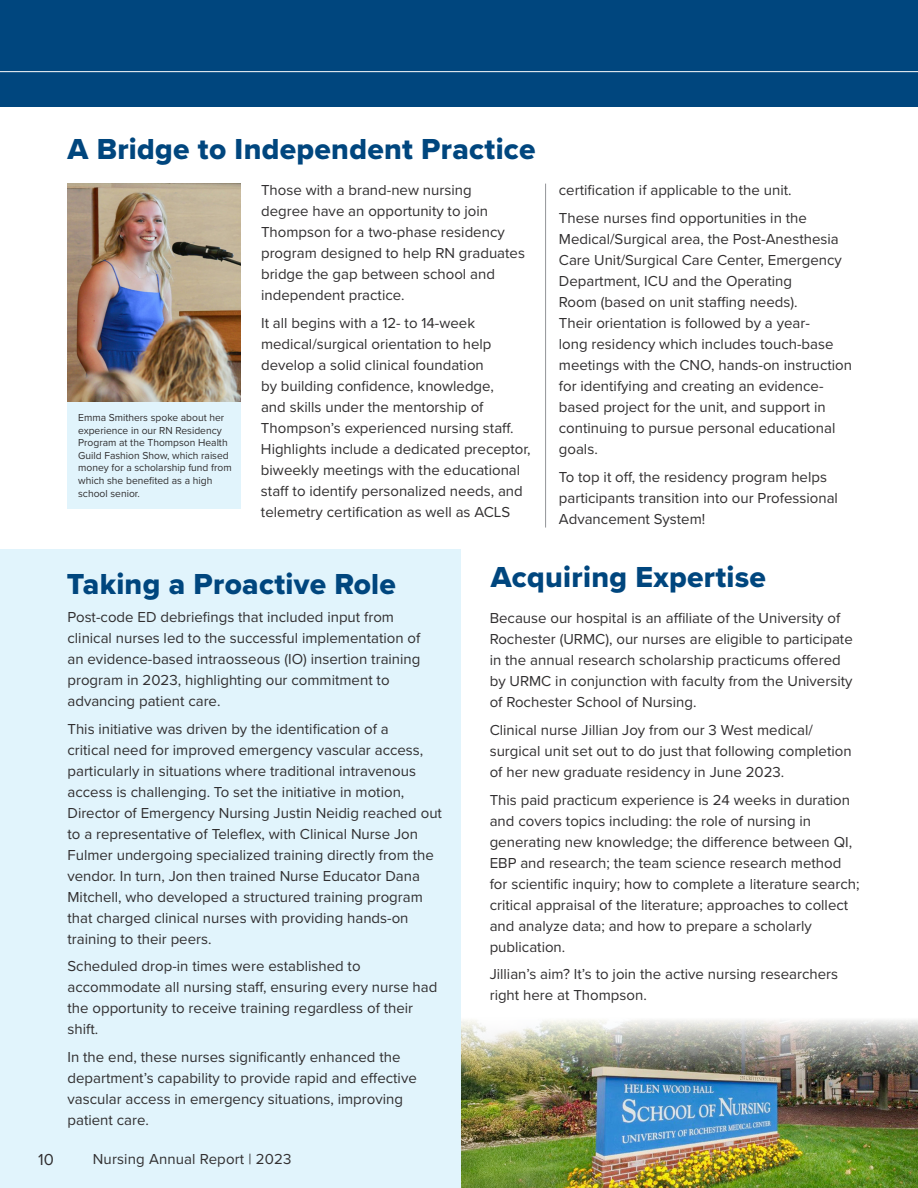
<style>
.page{position:relative;width:918px;height:1188px;background:#fff}
.page>*{position:absolute;margin:0;border:0;box-sizing:border-box;transform-origin:0 0}
.t1{font:30px "Proxima Nova Extrabld";letter-spacing:.01em;color:#00467e}
.Deck_CHM{font:16.5px "Proxima Nova";color:#312f30}
.Deck_CHM-2{font:15px/21px "Proxima Nova";color:#312f30}
.t2{font:10.5px/12.6px "Proxima Nova";color:#312f30}
</style>
<div class="page">
<img style="left:461px;top:1080px;width:457px;height:108px">
<img style="left:461px;top:1020px;width:457px;height:60px">
<div style="left:0;top:550px;width:461px;height:638px;background:#e1f4fc"></div>
<div style="left:0;top:0;width:918px;height:107px;background:#00467e"></div>
<hr style="left:0;top:71px;width:918px;height:1px;background:#fff">
<img style="left:67px;top:184px;width:174px;height:218px">
<div style="left:67px;top:402px;width:174px;height:107px;background:#e1f4fc"></div>
<hr style="left:545px;top:184px;width:1px;height:344px;background:#939598">
<p class="t1" style="left:68px;top:126px;width:470px">A Bridge to Independent Practice</p>
<p class="Deck_CHM-2" style="left:261px;top:179px;width:265px">Those with a brand-new nursing<br>degree have an opportunity to join<br>Thompson for a two-phase residency program designed to help RN graduates bridge the gap between school and independent practice.</p>
<p class="Deck_CHM-2" style="left:261px;top:312px;width:271px">It all begins with a 12- to 14-week medical/surgical orientation to help develop a solid clinical foundation<br>by building confidence, knowledge,<br>and skills under the mentorship of Thompson’s experienced nursing staff.<br>Highlights include a dedicated preceptor, biweekly meetings with the educational staff to identify personalized needs, and telemetry certification as well as ACLS</p>
<p class="t2" style="left:78px;top:411px;width:155px">Emma Smithers spoke about her experience in our RN Residency<br>Program at the Thompson Health<br>Guild Fashion Show, which raised money for a scholarship fund from which she benefited as a high school senior.</p>
<p class="Deck_CHM-2" style="left:559px;top:179px;width:234px">certification if applicable to the unit.</p>
<p class="Deck_CHM-2" style="left:559px;top:207px;width:295px">These nurses find opportunities in the Medical/Surgical area, the Post-Anesthesia Care Unit/Surgical Care Center, Emergency Department, ICU and the Operating<br>Room (based on unit staffing needs).<br>Their orientation is followed by a year-<br>long residency which includes touch-base meetings with the CNO, hands-on instruction for identifying and creating an evidence&shy;based project for the unit, and support in continuing to pursue personal educational goals.</p>
<p class="Deck_CHM-2" style="left:559px;top:466px;width:281px">To top it off, the residency program helps participants transition into our Professional<br>Advancement System!</p>
<p class="t1" style="left:67px;top:562px;width:331px">Taking a Proactive Role</p>
<p class="t1" style="left:491px;top:554px;width:277px">Acquiring Expertise</p>
<p class="Deck_CHM-2" style="left:68px;top:606px;width:354px">Post-code ED debriefings that included input from clinical nurses led to the successful implementation of an evidence-based intraosseous (IO) insertion training program in 2023, highlighting our commitment to advancing patient care.</p>
<p class="Deck_CHM-2" style="left:68px;top:718px;width:376px">This initiative was driven by the identification of a<br>critical need for improved emergency vascular access, particularly in situations where traditional intravenous access is challenging. To set the initiative in motion, Director of Emergency Nursing Justin Neidig reached out to a representative of Teleflex, with Clinical Nurse Jon Fulmer undergoing specialized training directly from the vendor. In turn, Jon then trained Nurse Educator Dana Mitchell, who developed a structured training program that charged clinical nurses with providing hands-on training to their peers.</p>
<p class="Deck_CHM-2" style="left:68px;top:955px;width:371px">Scheduled drop-in times were established to accommodate all nursing staff, ensuring every nurse had the opportunity to receive training regardless of their shift.</p>
<p class="Deck_CHM-2" style="left:68px;top:1046px;width:351px">In the end, these nurses significantly enhanced the department’s capability to provide rapid and effective vascular access in emergency situations, improving patient care.</p>
<p class="Deck_CHM-2" style="left:490px;top:607px;width:365px">Because our hospital is an affiliate of the University of Rochester (URMC), our nurses are eligible to participate in the annual research scholarship practicums offered by URMC in conjunction with faculty from the University of Rochester School of Nursing.</p>
<p class="Deck_CHM-2" style="left:490px;top:719px;width:363px">Clinical nurse Jillian Joy from our 3 West medical/ surgical unit set out to do just that following completion of her new graduate residency in June 2023.</p>
<p class="Deck_CHM-2" style="left:490px;top:789px;width:371px">This paid practicum experience is 24 weeks in duration and covers topics including: the role of nursing in generating new knowledge; the difference between QI, EBP and research; the team science research method for scientific inquiry; how to complete a literature search; critical appraisal of the literature; approaches to collect and analyze data; and how to prepare a scholarly publication.</p>
<p class="Deck_CHM-2" style="left:490px;top:963px;width:350px">Jillian’s aim? It’s to join the active nursing researchers right here at Thompson.</p>
<p class="Deck_CHM" style="left:38px;top:1147px;width:17px">10</p>
<p class="Deck_CHM-2" style="left:93px;top:1148px;width:200px">Nursing Annual Report | 2023</p>
</div>
